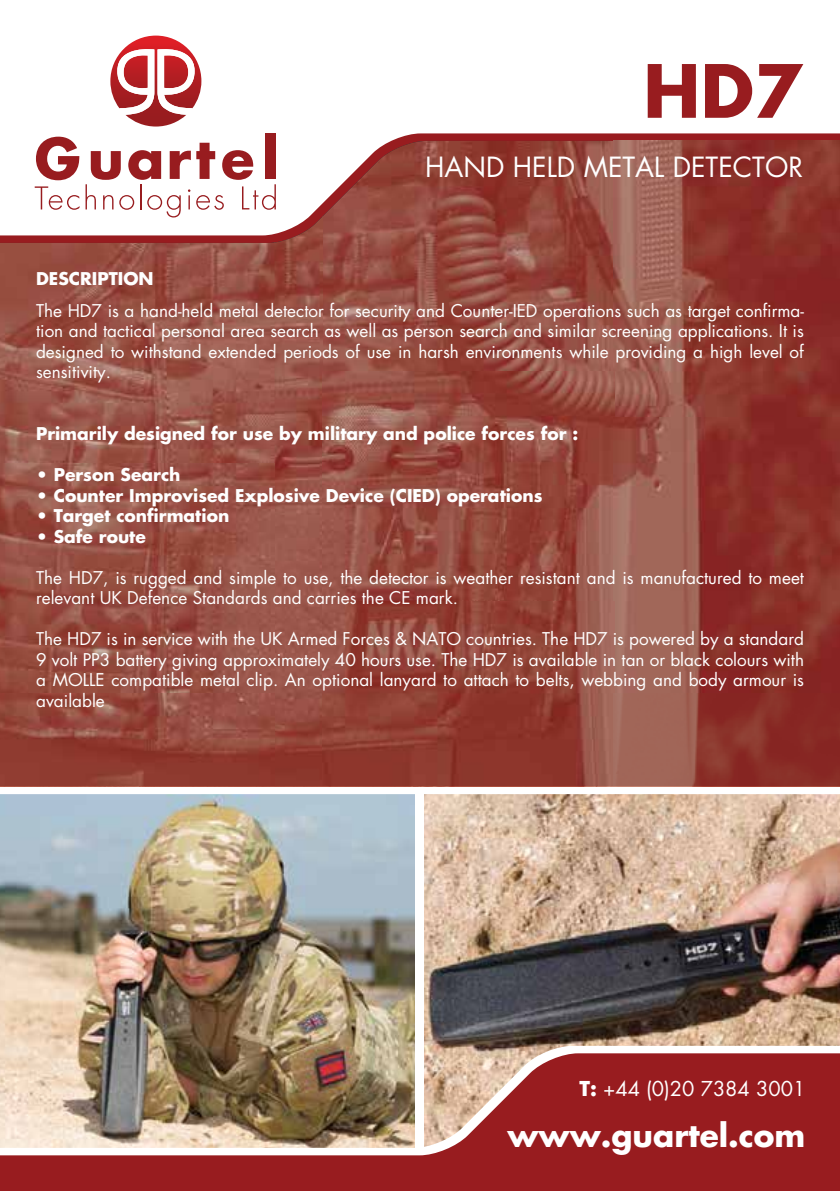
<style>
.page{position:relative;width:840px;height:1191px;background:#fff}
.page>*{position:absolute;margin:0;border:0;box-sizing:border-box;transform-origin:0 0}
.t1{font:700 71.2px "Futura";color:#981c1f}
.t2{font:700 31.2px "Futura";color:#fff}
.t3{font:27px "Futura";color:#fff}
.t4{font:20px "Futura";color:#fff}
.t5{font:17.2px/20.6px "Futura";color:#fff;text-align:justify}
.t6{font:700 17.2px "Futura";color:#fff}
.s1{font-weight:700}
</style>
<div class="page">
<div style="left:0;top:1155px;width:839px;height:36px;background:#981c1f"></div>
<svg style="left:55px;top:133px;width:784px;height:8px"></svg>
<svg style="left:0;top:1147px;width:839px;height:8px"></svg>
<svg style="left:35px;top:186px;width:44px;height:24px"></svg>
<svg style="left:36px;top:137px;width:43px;height:43px"></svg>
<svg style="left:85px;top:143px;width:191px;height:74px"></svg>
<div style="left:266px;top:134px;width:10px;height:45px;background:#981c1f"></div>
<svg style="left:110px;top:36px;width:91px;height:91px"></svg>
<img style="left:0;top:794px;width:415px;height:353px">
<img style="left:424px;top:794px;width:415px;height:353px">
<img style="left:322px;top:141px;width:517px;height:645px">
<img style="left:274px;top:216px;width:49px;height:570px">
<img style="left:0;top:242px;width:274px;height:544px">
<img style="left:0;top:786px;width:839px;height:1px">
<div style="left:415px;top:790px;width:8px;height:364px;background:#fff"></div>
<h1 class="t1" style="left:642px;top:44px;width:161px">HD7</h1>
<h3 class="t3" style="left:425px;top:150px;width:379px">HAND HELD METAL DETECTOR</h3>
<p class="t6" style="left:36px;top:267px;width:119px">DESCRIPTION</p>
<p class="t5" style="left:36px;top:300px;width:769px">The HD7 is a hand-held metal detector for security and Counter-IED operations such as target confirma&shy;tion and tactical personal area search as well as person search and similar screening applications. It is designed to withstand extended periods of use in harsh environments while providing a high level of sensitivity.</p>
<p class="t6" style="left:36px;top:422px;width:543px">Primarily designed for use by military and police forces for :</p>
<p class="t6" style="left:36px;top:463px;width:146px">• Person Search</p>
<p class="t6" style="left:36px;top:483px;width:507px">• Counter Improvised Explosive Device (CIED) operations</p>
<p class="t6" style="left:36px;top:504px;width:195px">• Target confirmation</p>
<p class="t6" style="left:36px;top:525px;width:111px">• Safe route</p>
<p class="t5" style="left:36px;top:567px;width:769px">The HD7, is rugged and simple to use, the detector is weather resistant and is manufactured to meet relevant UK Defence Standards and carries the CE mark.</p>
<p class="t5" style="left:36px;top:629px;width:769px">The HD7 is in service with the UK Armed Forces &amp; NATO countries. The HD7 is powered by a standard 9 volt PP3 battery giving approximately 40 hours use. The HD7 is available in tan or black colours with a MOLLE compatible metal clip. An optional lanyard to attach to belts, webbing and body armour is available</p>
<p class="t4" style="left:579px;top:1076px;width:227px"><span class="s1">T:</span> +44 (0)20 7384 3001</p>
<h2 class="t2" style="left:507px;top:1114px;width:299px">www.guartel.com</h2>
</div>
